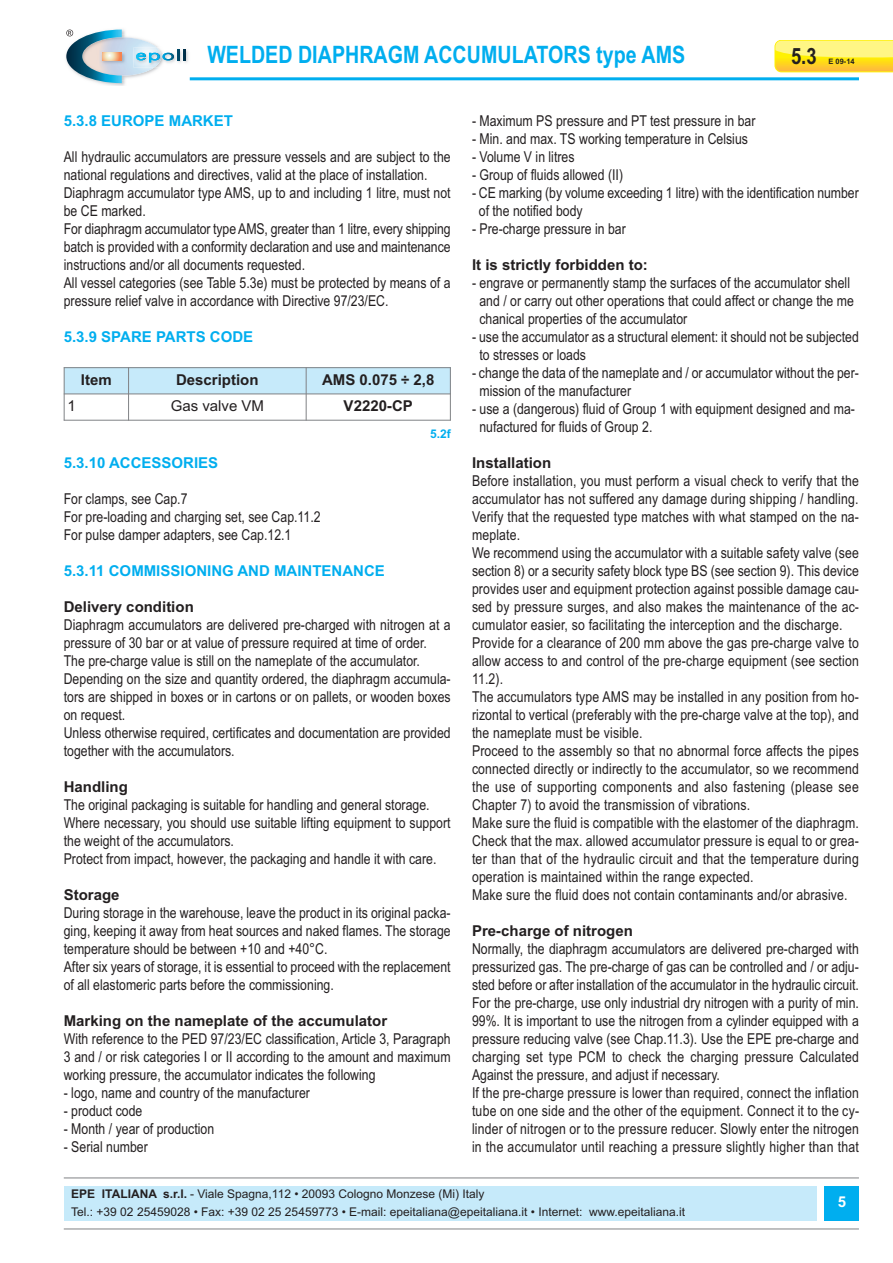
<style>
.page{position:relative;width:893px;height:1263px;background:#fff}
.page>*{position:absolute;margin:0;border:0;box-sizing:border-box;transform-origin:0 0}
.t1{font:700 24px "Arial Narrow";color:#00aeef}
.t2{font:700 22.5px "Arial Narrow";color:#231f20}
.t3{font:15px/18px "Arial Narrow";color:#231f20}
.t4{font:700 15px "Arial";color:#231f20}
.t5{font:700 15px "Arial";color:#00aeef}
.t6{font:15px "Arial";color:#231f20}
.t7{font:700 15px "Arial";color:#fff}
.t8{font:12px/18px "Arial";color:#231f20}
.t9{font:700 12px "Arial";color:#00aeef}
.t10{font:700 7.5px "Arial";color:#231f20}
.s1{font-weight:700}
</style>
<div class="page">
<svg style="left:774px;top:44px;width:1px;height:24px"></svg>
<svg style="left:775px;top:40px;width:118px;height:32px;background:#fee64f"></svg>
<hr style="left:190px;top:77px;width:669px;height:3px;background:#00aeef">
<div style="left:64px;top:1186px;width:752px;height:34px;background:#c6eafa"></div>
<hr style="left:64px;top:1177px;width:795px;height:1px;background:#808285">
<hr style="left:64px;top:1228px;width:795px;height:1px;background:#808285">
<img style="left:100px;top:83px;width:25px;height:2px">
<img style="left:186px;top:50px;width:2px;height:13px">
<svg style="left:66px;top:30px;width:120px;height:53px"></svg>
<div style="left:825px;top:1186px;width:34px;height:34px;background:#00aeef"></div>
<div style="left:64px;top:367px;width:65px;height:27px;background:#c6eafa"></div>
<div style="left:129px;top:367px;width:177px;height:27px;background:#c6eafa"></div>
<div style="left:306px;top:367px;width:145px;height:27px;background:#c6eafa"></div>
<hr style="left:64px;top:367px;width:1px;height:54px;background:#808285">
<hr style="left:128px;top:367px;width:1px;height:54px;background:#808285">
<hr style="left:306px;top:367px;width:1px;height:54px;background:#808285">
<hr style="left:450px;top:367px;width:1px;height:54px;background:#808285">
<hr style="left:64px;top:367px;width:387px;height:1px;background:#808285">
<hr style="left:64px;top:394px;width:387px;height:1px;background:#808285">
<hr style="left:64px;top:420px;width:387px;height:1px;background:#808285">
<h1 class="t1" style="left:207px;top:46px;width:479px">WELDED DIAPHRAGM ACCUMULATORS type AMS</h1>
<h2 class="t2" style="left:791px;top:48px;width:27px">5.3</h2>
<p class="t10" style="left:828px;top:59px;width:28px">E 09-14</p>
<p class="t5" style="left:64px;top:115px;width:171px">5.3.8 EUROPE MARKET</p>
<p class="t3" style="left:64px;top:149px;width:388px">All hydraulic accumulators are pressure vessels and are subject to the national regulations and directives, valid at the place of installation.<br>Diaphragm accumulator type AMS, up to and including 1 litre, must not be CE marked.<br>For diaphragm accumulator type AMS, greater than 1 litre, every shipping batch is provided with a conformity declaration and use and maintenance instructions and/or all documents requested.<br>All vessel categories (see Table 5.3e) must be protected by means of a pressure relief valve in accordance with Directive 97/23/EC.</p>
<p class="t5" style="left:64px;top:331px;width:191px">5.3.9 SPARE PARTS CODE</p>
<p class="t4" style="left:81px;top:374px;width:32px">Item</p>
<p class="t4" style="left:176px;top:374px;width:84px">Description</p>
<p class="t4" style="left:322px;top:374px;width:114px">AMS 0.075 ÷ 2,8</p>
<p class="t6" style="left:68px;top:400px;width:10px">1</p>
<p class="t6" style="left:171px;top:400px;width:95px">Gas valve VM</p>
<p class="t4" style="left:344px;top:400px;width:71px">V2220-CP</p>
<p class="t9" style="left:430px;top:430px;width:22px">5.2f</p>
<p class="t5" style="left:64px;top:457px;width:156px">5.3.10 ACCESSORIES</p>
<p class="t3" style="left:64px;top:491px;width:258px">For clamps, see Cap.7<br>For pre-loading and charging set, see Cap.11.2<br>For pulse damper adapters, see Cap.12.1</p>
<p class="t5" style="left:64px;top:565px;width:323px">5.3.11 COMMISSIONING AND MAINTENANCE</p>
<p class="t4" style="left:64px;top:601px;width:132px">Delivery condition</p>
<p class="t3" style="left:64px;top:617px;width:388px">Diaphragm accumulators are delivered pre-charged with nitrogen at a pressure of 30 bar or at value of pressure required at time of order.<br>The pre-charge value is still on the nameplate of the accumulator.<br>Depending on the size and quantity ordered, the diaphragm accumula&shy;tors are shipped in boxes or in cartons or on pallets, or wooden boxes on request.<br>Unless otherwise required, certificates and documentation are provided together with the accumulators.</p>
<p class="t4" style="left:64px;top:781px;width:66px">Handling</p>
<p class="t3" style="left:64px;top:797px;width:388px">The original packaging is suitable for handling and general storage.<br>Where necessary, you should use suitable lifting equipment to support the weight of the accumulators.<br>Protect from impact, however, the packaging and handle it with care.</p>
<p class="t4" style="left:64px;top:889px;width:57px">Storage</p>
<p class="t3" style="left:64px;top:905px;width:388px">During storage in the warehouse, leave the product in its original packa&shy;ging, keeping it away from heat sources and naked flames. The storage temperature should be between +10 and +40°C.<br>After six years of storage, it is essential to proceed with the replacement of all elastomeric parts before the commissioning.</p>
<p class="t4" style="left:64px;top:1015px;width:325px">Marking on the nameplate of the accumulator</p>
<p class="t3" style="left:64px;top:1031px;width:388px;text-align:justify">With reference to the PED 97/23/EC classification, Article 3, Paragraph 3 and / or risk categories I or II according to the amount and maximum working pressure, the accumulator indicates the following</p>
<p class="t3" style="left:64px;top:1085px;width:248px">- logo, name and country of the manufacturer</p>
<p class="t3" style="left:64px;top:1103px;width:80px">- product code</p>
<p class="t3" style="left:64px;top:1121px;width:152px">- Month / year of production</p>
<p class="t3" style="left:64px;top:1139px;width:86px">- Serial number</p>
<p class="t3" style="left:472px;top:113px;width:285px">- Maximum PS pressure and PT test pressure in bar</p>
<p class="t3" style="left:472px;top:131px;width:277px">- Min. and max. TS working temperature in Celsius</p>
<p class="t3" style="left:472px;top:149px;width:104px">- Volume V in litres</p>
<p class="t3" style="left:472px;top:167px;width:153px">- Group of fluids allowed (II)</p>
<p class="t3" style="left:479px;top:185px;width:381px;text-indent:-7px">- CE marking (by volume exceeding 1 litre) with the identification number of the notified body</p>
<p class="t3" style="left:472px;top:221px;width:155px">- Pre-charge pressure in bar</p>
<p class="t4" style="left:472px;top:259px;width:177px">It is strictly forbidden to:</p>
<p class="t3" style="left:479px;top:275px;width:376px;text-indent:-7px">- engrave or permanently stamp the surfaces of the accumulator shell and / or carry out other operations that could affect or change the me chanical properties of the accumulator</p>
<p class="t3" style="left:479px;top:329px;width:381px;text-indent:-7px">- use the accumulator as a structural element: it should not be subjected to stresses or loads</p>
<p class="t3" style="left:479px;top:365px;width:381px;text-indent:-7px">- change the data of the nameplate and / or accumulator without the per&shy;mission of the manufacturer</p>
<p class="t3" style="left:479px;top:401px;width:377px;text-indent:-7px">- use a (dangerous) fluid of Group 1 with equipment designed and ma&shy;nufactured for fluids of Group 2.</p>
<p class="t4" style="left:472px;top:457px;width:81px">Installation</p>
<p class="t3" style="left:472px;top:473px;width:389px">Before installation, you must perform a visual check to verify that the accumulator has not suffered any damage during shipping / handling.<br>Verify that the requested type matches with what stamped on the na&shy;meplate.<br>We recommend using the accumulator with a suitable safety valve (see section 8) or a security safety block type BS (see section 9). This device provides user and equipment protection against possible damage cau&shy;sed by pressure surges, and also makes the maintenance of the ac&shy;cumulator easier, so facilitating the interception and the discharge.<br>Provide for a clearance of 200 mm above the gas pre-charge valve to allow access to and control of the pre-charge equipment (see section 11.2).<br>The accumulators type AMS may be installed in any position from ho&shy;rizontal to vertical (preferably with the pre-charge valve at the top), and the nameplate must be visible.<br>Proceed to the assembly so that no abnormal force affects the pipes connected directly or indirectly to the accumulator, so we recommend the use of supporting components and also fastening (please see Chapter 7) to avoid the transmission of vibrations.<br>Make sure the fluid is compatible with the elastomer of the diaphragm.<br>Check that the max. allowed accumulator pressure is equal to or grea&shy;ter than that of the hydraulic circuit and that the temperature during operation is maintained within the range expected.<br>Make sure the fluid does not contain contaminants and/or abrasive.</p>
<p class="t4" style="left:472px;top:925px;width:162px">Pre-charge of nitrogen</p>
<p class="t3" style="left:472px;top:941px;width:389px">Normally, the diaphragm accumulators are delivered pre-charged with pressurized gas. The pre-charge of gas can be controlled and / or adju&shy;sted before or after installation of the accumulator in the hydraulic circuit.<br>For the pre-charge, use only industrial dry nitrogen with a purity of min.<br>99%. It is important to use the nitrogen from a cylinder equipped with a pressure reducing valve (see Chap.11.3). Use the EPE pre-charge and charging set type PCM to check the charging pressure Calculated Against the pressure, and adjust if necessary.<br>If the pre-charge pressure is lower than required, connect the inflation tube on one side and the other of the equipment. Connect it to the cy&shy;linder of nitrogen or to the pressure reducer. Slowly enter the nitrogen in the accumulator until reaching a pressure slightly higher than that</p>
<p class="t8" style="left:71px;top:1185px;width:615px"><span class="s1">EPE ITALIANA s.r.l.</span> - Viale Spagna,112 • 20093 Cologno Monzese (Mi) Italy<br>Tel.: +39 02 25459028 • Fax: +39 02 25 25459773 • E-mail: epeitaliana@epeitaliana.it • Internet: www.epeitaliana.it</p>
<p class="t7" style="left:838px;top:1196px;width:10px">5</p>
</div>
